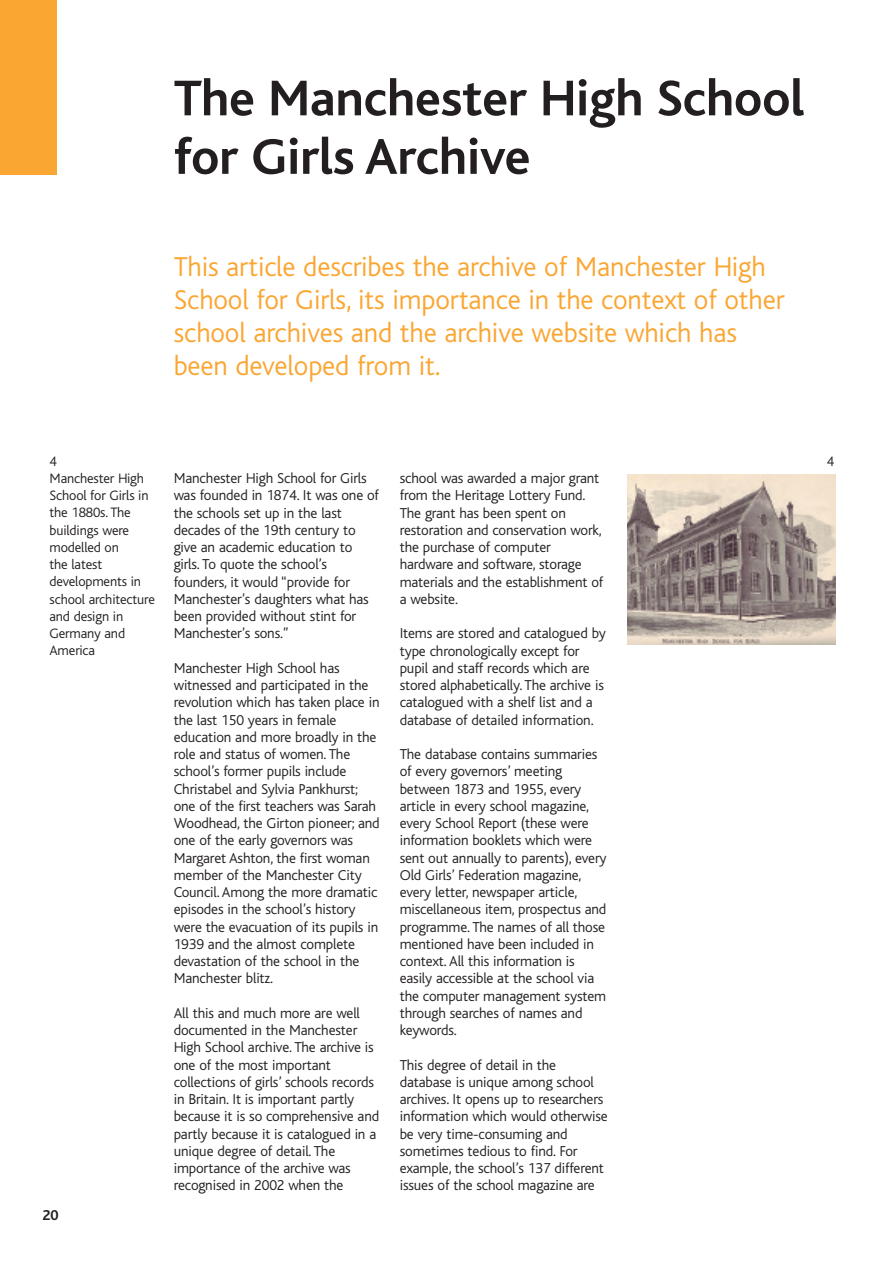
<style>
.page{position:relative;width:893px;height:1263px;background:#fff}
.page>*{position:absolute;margin:0;border:0;box-sizing:border-box;transform-origin:0 0}
.t1{font:700 52.5px/58.5px "Bliss";letter-spacing:-.005em;color:#231f20}
.t2{font:300 28.5px/33px "Bliss";letter-spacing:-.005em;color:#faa633}
.t3{font:300 15px/17.2px "Bliss";letter-spacing:-.01em;color:#231f20}
.t4{font:700 15px "Bliss";color:#231f20}
.t5{font:300 14.25px/17.2px "Bliss";letter-spacing:-.01em;color:#231f20}
</style>
<div class="page">
<div style="left:0;top:0;width:57px;height:174px;background:#faa633"></div>
<img style="left:627px;top:474px;width:209px;height:170px">
<h1 class="t1" style="left:174px;top:75px;width:632px">The Manchester High School for Girls Archive</h1>
<h2 class="t2" style="left:174px;top:252px;width:612px">This article describes the archive of Manchester High School for Girls, its importance in the context of other school archives and the archive website which has been developed from it.</h2>
<p class="t5" style="left:50px;top:454px;width:107px">4<br>Manchester High<br>School for Girls in the 1880s. The buildings were modelled on<br>the latest developments in school architecture and design in<br>Germany and<br>America</p>
<p class="t5" style="left:827px;top:454px;width:9px">4</p>
<p class="t3" style="left:174px;top:471px;width:207px">Manchester High School for Girls was founded in 1874. It was one of the schools set up in the last decades of the 19th century to give an academic education to girls. To quote the school’s founders, it would “provide for<br>Manchester’s daughters what has been provided without stint for<br>Manchester’s sons.”</p>
<p class="t3" style="left:174px;top:661px;width:208px">Manchester High School has witnessed and participated in the revolution which has taken place in the last 150 years in female education and more broadly in the role and status of women. The school’s former pupils include<br>Christabel and Sylvia Pankhurst; one of the first teachers was Sarah<br>Woodhead, the Girton pioneer; and one of the early governors was<br>Margaret Ashton, the first woman member of the Manchester City<br>Council. Among the more dramatic episodes in the school’s history were the evacuation of its pupils in<br>1939 and the almost complete devastation of the school in the<br>Manchester blitz.</p>
<p class="t3" style="left:174px;top:1006px;width:207px">All this and much more are well documented in the Manchester<br>High School archive. The archive is one of the most important collections of girls’ schools records in Britain. It is important partly because it is so comprehensive and partly because it is catalogued in a unique degree of detail. The importance of the archive was recognised in 2002 when the</p>
<p class="t3" style="left:400px;top:471px;width:205px">school was awarded a major grant from the Heritage Lottery Fund.<br>The grant has been spent on restoration and conservation work, the purchase of computer hardware and software, storage materials and the establishment of a website.</p>
<p class="t3" style="left:400px;top:626px;width:208px">Items are stored and catalogued by type chronologically except for pupil and staff records which are stored alphabetically. The archive is catalogued with a shelf list and a database of detailed information.</p>
<p class="t3" style="left:400px;top:747px;width:208px">The database contains summaries of every governors’ meeting between 1873 and 1955, every article in every school magazine, every School Report (these were information booklets which were sent out annually to parents), every<br>Old Girls’ Federation magazine, every letter, newspaper article, miscellaneous item, prospectus and programme. The names of all those mentioned have been included in context. All this information is easily accessible at the school via the computer management system through searches of names and keywords.</p>
<p class="t3" style="left:400px;top:1057px;width:210px">This degree of detail in the database is unique among school archives. It opens up to researchers information which would otherwise be very time-consuming and sometimes tedious to find. For example, the school’s 137 different issues of the school magazine are</p>
<p class="t4" style="left:43px;top:1210px;width:18px">20</p>
</div>
